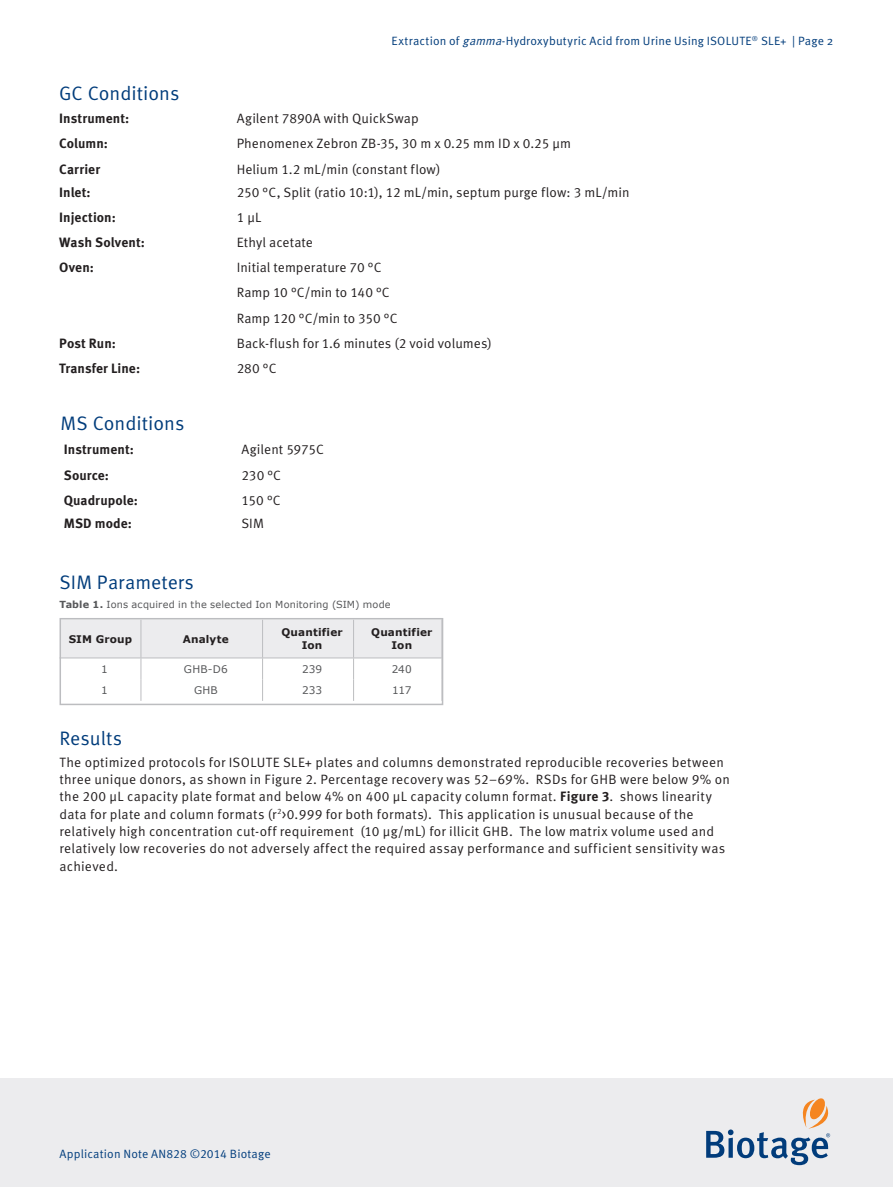
<style>
.page{position:relative;width:893px;height:1187px;background:#fff}
.page>*{position:absolute;margin:0;border:0;box-sizing:border-box;transform-origin:0 0}
.t1{font:19.5px "Meta OT Norm";color:#013c7b}
.t2{font:13.5px/17.2px "Meta OT Norm";letter-spacing:.015em;color:#231f20}
.t3{font:700 13.5px "Meta OT";letter-spacing:.005em;color:#231f20}
.t4{font:12px "Meta OT Norm";letter-spacing:.02em;color:#013c7b}
.t5{font:12px "Meta OT Norm";letter-spacing:.01em;color:#013d7d}
.t6{font:700 10.5px/13.5px "Verdana";letter-spacing:.015em;color:#231f20;text-align:center}
.t7{font:10.5px "Verdana";letter-spacing:.005em;color:#57585a}
.t8{font:9.75px "Verdana";letter-spacing:.02em;color:#57585a}
.s1{font-style:italic}
.s2{font-weight:700}
.s3{font-family:"Meta OT";font-weight:700}
</style>
<div class="page">
<div style="left:0;top:1078px;width:893px;height:108px;background:#ececee"></div>
<svg style="left:706px;top:1098px;width:124px;height:67px"></svg>
<svg style="left:63px;top:621px;width:377px;height:79px"></svg>
<div style="left:60px;top:618px;width:383px;height:87px;border:2px solid #bcbdc0"></div>
<h1 class="t1" style="left:59px;top:82px;width:122px">GC Conditions</h1>
<p class="t4" style="left:392px;top:34px;width:443px">Extraction of <span class="s1">gamma</span>-Hydroxybutyric Acid from Urine Using ISOLUTE<sup>®</sup> SLE+ | Page 2</p>
<p class="t3" style="left:59px;top:110px;width:72px">Instrument:</p>
<p class="t2" style="left:237px;top:110px;width:184px">Agilent 7890A with QuickSwap</p>
<p class="t3" style="left:59px;top:136px;width:50px">Column:</p>
<p class="t2" style="left:237px;top:135px;width:336px">Phenomenex Zebron ZB-35, 30 m x 0.25 mm ID x 0.25 μm</p>
<p class="t3" style="left:59px;top:161px;width:42px">Carrier</p>
<p class="t2" style="left:237px;top:161px;width:205px">Helium 1.2 mL/min (constant flow)</p>
<p class="t3" style="left:59px;top:184px;width:33px">Inlet:</p>
<p class="t2" style="left:237px;top:184px;width:394px">250 °C, Split (ratio 10:1), 12 mL/min, septum purge flow: 3 mL/min</p>
<p class="t3" style="left:59px;top:209px;width:58px">Injection:</p>
<p class="t2" style="left:237px;top:209px;width:26px">1 µL</p>
<p class="t3" style="left:59px;top:234px;width:87px">Wash Solvent:</p>
<p class="t2" style="left:237px;top:234px;width:78px">Ethyl acetate</p>
<p class="t3" style="left:59px;top:259px;width:36px">Oven:</p>
<p class="t2" style="left:237px;top:255px;width:162px;line-height:25.2px">Initial temperature 70 °C<br>Ramp 10 °C/min to 140 °C<br>Ramp 120 °C/min to 350 °C</p>
<p class="t3" style="left:59px;top:335px;width:58px">Post Run:</p>
<p class="t2" style="left:237px;top:335px;width:257px">Back-flush for 1.6 minutes (2 void volumes)</p>
<p class="t3" style="left:59px;top:360px;width:82px">Transfer Line:</p>
<p class="t2" style="left:237px;top:360px;width:41px">280 °C</p>
<h1 class="t1" style="left:61px;top:412px;width:125px">MS Conditions</h1>
<p class="t3" style="left:64px;top:441px;width:72px">Instrument:</p>
<p class="t2" style="left:241px;top:441px;width:84px">Agilent 5975C</p>
<p class="t3" style="left:64px;top:467px;width:47px">Source:</p>
<p class="t2" style="left:241px;top:466px;width:41px">230 °C</p>
<p class="t3" style="left:64px;top:492px;width:76px">Quadrupole:</p>
<p class="t2" style="left:241px;top:492px;width:41px">150 °C</p>
<p class="t3" style="left:64px;top:515px;width:70px">MSD mode:</p>
<p class="t2" style="left:241px;top:515px;width:24px">SIM</p>
<h1 class="t1" style="left:60px;top:571px;width:136px">SIM Parameters</h1>
<p class="t8" style="left:60px;top:598px;width:333px"><span class="s2">Table 1.</span> Ions acquired in the selected Ion Monitoring (SIM) mode</p>
<p class="t6" style="left:69px;top:632px;width:65px">SIM Group</p>
<p class="t6" style="left:183px;top:632px;width:48px">Analyte</p>
<p class="t6" style="left:281px;top:625px;width:63px">Quantifier<br>Ion</p>
<p class="t6" style="left:371px;top:625px;width:63px">Quantifier<br>Ion</p>
<p class="t7" style="left:101px;top:662px;width:8px">1</p>
<p class="t7" style="left:184px;top:662px;width:45px">GHB-D6</p>
<p class="t7" style="left:302px;top:662px;width:22px">239</p>
<p class="t7" style="left:392px;top:662px;width:22px">240</p>
<p class="t7" style="left:101px;top:683px;width:8px">1</p>
<p class="t7" style="left:194px;top:683px;width:25px">GHB</p>
<p class="t7" style="left:302px;top:683px;width:22px">233</p>
<p class="t7" style="left:392px;top:683px;width:21px">117</p>
<h1 class="t1" style="left:60px;top:727px;width:64px">Results</h1>
<p class="t2" style="left:60px;top:754px;width:672px">The optimized protocols for ISOLUTE SLE+ plates and columns demonstrated reproducible recoveries between three unique donors, as shown in Figure 2. Percentage recovery was 52–69%. RSDs for GHB were below 9% on the 200 μL capacity plate format and below 4% on 400 μL capacity column format. <span class="s3">Figure 3</span>. shows linearity data for plate and column formats (r<sup>2</sup>&gt;0.999 for both formats). This application is unusual because of the relatively high concentration cut-off requirement (10 µg/mL) for illicit GHB. The low matrix volume used and relatively low recoveries do not adversely affect the required assay performance and sufficient sensitivity was achieved.</p>
<p class="t5" style="left:60px;top:1146px;width:213px">Application Note AN828 ©2014 Biotage</p>
</div>
